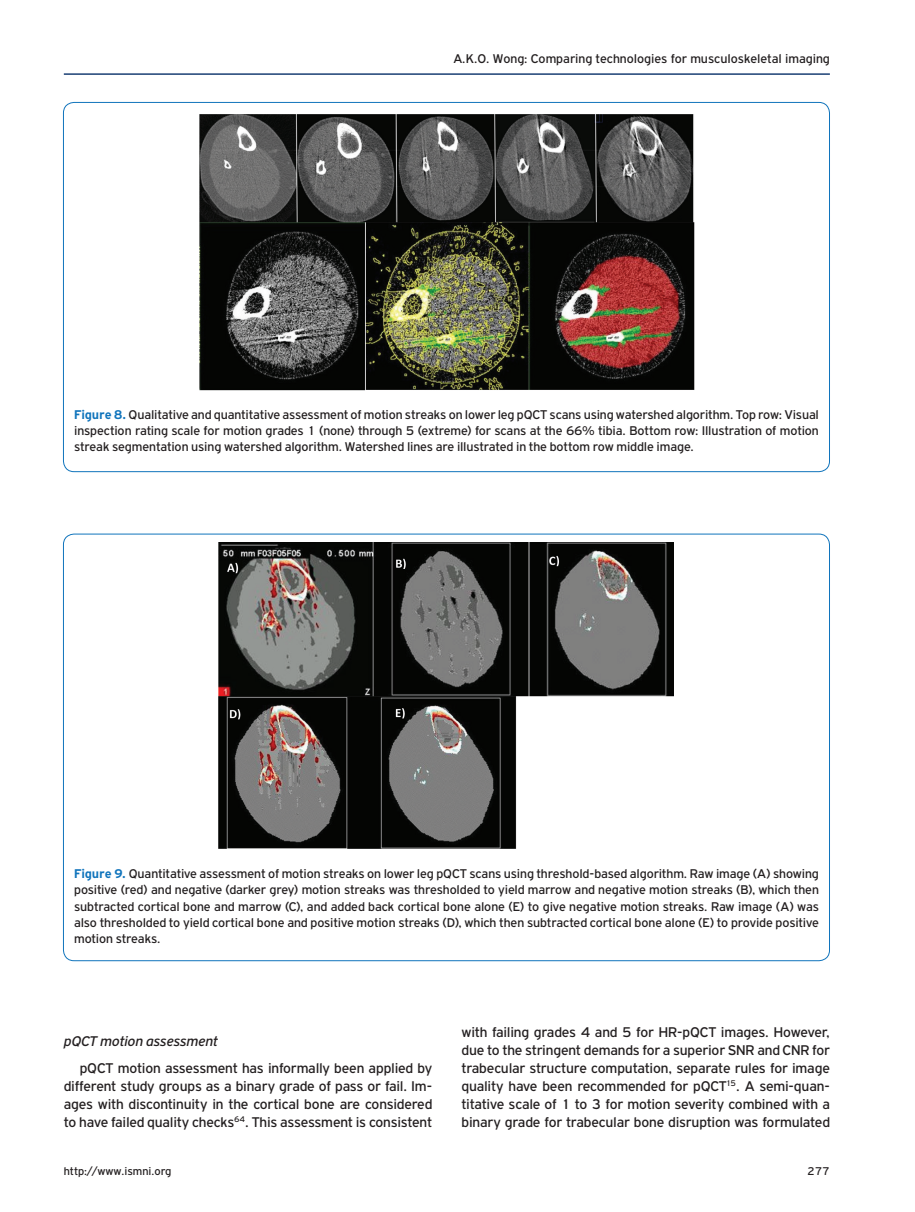
<style>
.page{position:relative;width:915px;height:1212px;background:#fff}
.page>*{position:absolute;margin:0;border:0;box-sizing:border-box;transform-origin:0 0}
.t1{font:15px/18px "PF Highway Gothic";letter-spacing:-.01em;color:#231f20;text-align:justify}
.t2{font:italic 15px "PF Highway Gothic";letter-spacing:-.015em;color:#231f20}
.t3{font:13.5px/16.2px "PF Highway Gothic";color:#231f20;text-align:justify}
.t4{font:12px "PF Highway Gothic";color:#231f20}
.s1{font-weight:700;color:#1074bc}
</style>
<div class="page">
<hr style="left:64px;top:73px;width:765px;height:2px;background:#1a3f74">
<img style="left:200px;top:114px;width:494px;height:277px">
<img style="left:218px;top:542px;width:454px;height:306px">
<p class="t3" style="left:453px;top:50px;width:378px">A.K.O. Wong: Comparing technologies for musculoskeletal imaging</p>
<p class="t3" style="left:74px;top:406px;width:746px"><span class="s1">Figure 8.</span> Qualitative and quantitative assessment of motion streaks on lower leg pQCT scans using watershed algorithm. Top row: Visual inspection rating scale for motion grades 1 (none) through 5 (extreme) for scans at the 66% tibia. Bottom row: Illustration of motion streak segmentation using watershed algorithm. Watershed lines are illustrated in the bottom row middle image.</p>
<p class="t3" style="left:74px;top:865px;width:746px"><span class="s1">Figure 9.</span> Quantitative assessment of motion streaks on lower leg pQCT scans using threshold-based algorithm. Raw image (A) showing positive (red) and negative (darker grey) motion streaks was thresholded to yield marrow and negative motion streaks (B), which then subtracted cortical bone and marrow (C), and added back cortical bone alone (E) to give negative motion streaks. Raw image (A) was also thresholded to yield cortical bone and positive motion streaks (D), which then subtracted cortical bone alone (E) to provide positive motion streaks.</p>
<p class="t2" style="left:64px;top:1033px;width:156px">pQCT motion assessment</p>
<p class="t1" style="left:64px;top:1059px;width:370px;text-indent:16px">pQCT motion assessment has informally been applied by different study groups as a binary grade of pass or fail. Im&shy;ages with discontinuity in the cortical bone are considered to have failed quality checks<sup>64</sup>. This assessment is consistent</p>
<p class="t1" style="left:461px;top:1023px;width:370px">with failing grades 4 and 5 for HR-pQCT images. However, due to the stringent demands for a superior SNR and CNR for trabecular structure computation, separate rules for image quality have been recommended for pQCT<sup>15</sup>. A semi-quan&shy;titative scale of 1 to 3 for motion severity combined with a binary grade for trabecular bone disruption was formulated</p>
<p class="t4" style="left:64px;top:1165px;width:109px">http://www.ismni.org</p>
<p class="t4" style="left:806px;top:1165px;width:24px">277</p>
</div>
